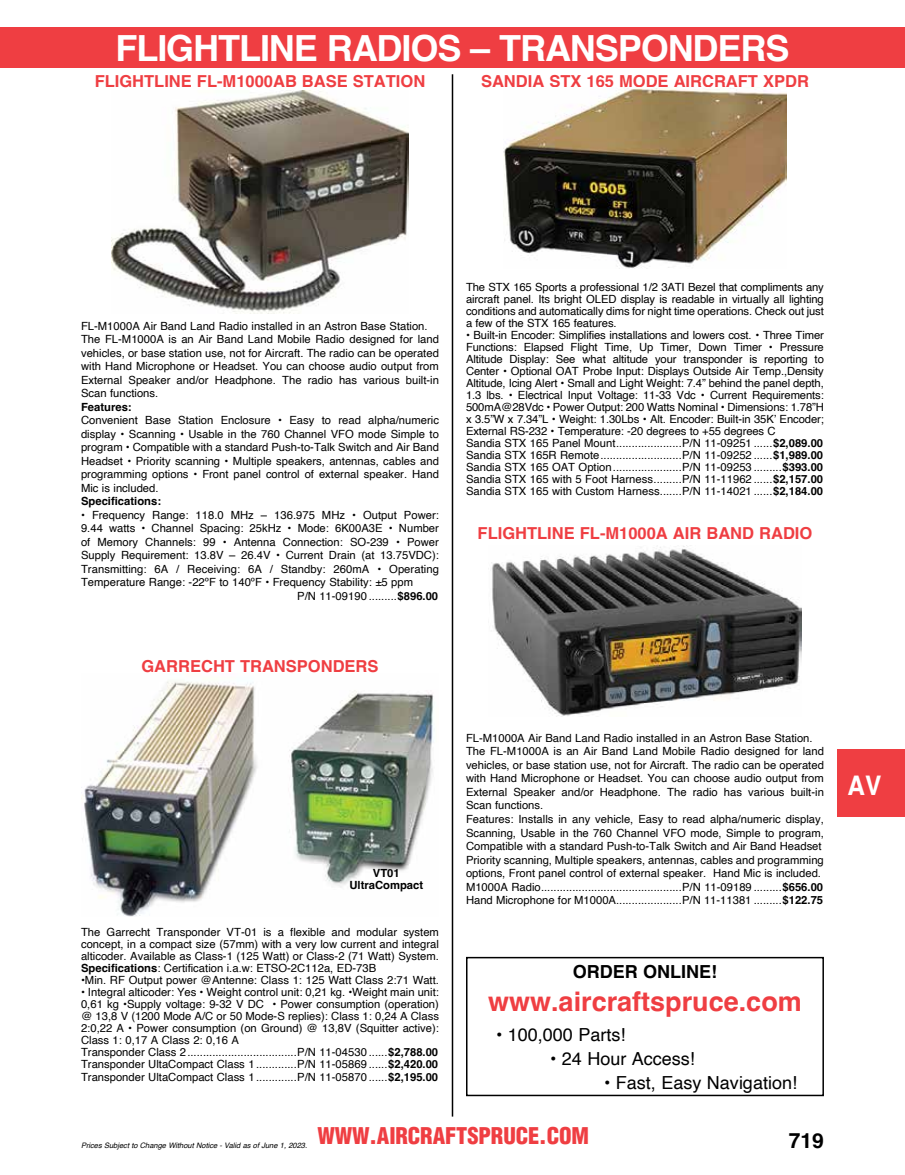
<style>
.page{position:relative;width:905px;height:1175px;background:#fff}
.page>*{position:absolute;margin:0;border:0;box-sizing:border-box;transform-origin:0 0}
.t1{font:700 36px "Helvetica";letter-spacing:-.03em;color:#fff}
.t2{font:700 27px "Helvetica";color:#ef3e42}
.t3{font:700 27px "Helvetica";color:#fff;scale:.9 1}
.t4{font:900 condensed 22.5px "Helvetica";letter-spacing:-.005em;color:#ef3e42}
.t5{font:700 21px "Helvetica";color:#000}
.t6{font:18px "Helvetica";color:#000}
.t7{font:700 18px "Helvetica";color:#000}
.t8{font:700 16.5px "Helvetica";color:#ef3e42}
.t9{font:11.25px/12px "Helvetica";color:#000}
.t10{font:700 11.25px/12px "Helvetica";color:#000;text-align:center}
.t11{font:italic 7.5px "Helvetica";color:#000}
.s1{font-weight:700}
</style>
<div class="page">
<div style="left:0;top:27px;width:904px;height:41px;background:#ef3e42"></div>
<div style="left:837px;top:749px;width:67px;height:68px;background:#ef3e42"></div>
<hr style="left:452px;top:74px;width:1px;height:1042px;background:#000">
<img style="left:111px;top:91px;width:297px;height:223px">
<img style="left:491px;top:545px;width:310px;height:171px">
<img style="left:504px;top:87px;width:282px;height:181px">
<img style="left:81px;top:681px;width:353px;height:235px">
<div style="left:466px;top:956px;width:358px;height:140px;border:2px solid #000"></div>
<h1 class="t1" style="left:115px;top:26px;width:675px">FLIGHTLINE RADIOS – TRANSPONDERS</h1>
<h3 class="t8" style="left:95px;top:71px;width:332px">FLIGHTLINE FL-M1000AB BASE STATION</h3>
<h3 class="t8" style="left:481px;top:71px;width:329px">SANDIA STX 165 MODE AIRCRAFT XPDR</h3>
<p class="t9" style="left:81px;top:319px;width:359px;line-height:13.5px">FL-M1000A Air Band Land Radio installed in an Astron Base Station.<br>The FL-M1000A is an Air Band Land Mobile Radio designed for land vehicles, or base station use, not for Aircraft. The radio can be operated with Hand Microphone or Headset. You can choose audio output from External Speaker and/or Headphone. The radio has various built-in Scan functions.</p>
<p class="t9" style="left:81px;top:400px;width:359px;line-height:13.5px"><span class="s1">Features:<br></span>Convenient Base Station Enclosure <span class="s1">•</span> Easy to read alpha/numeric display <span class="s1">•</span> Scanning <span class="s1">•</span> Usable in the 760 Channel VFO mode Simple to program <span class="s1">•</span> Compatible with a standard Push-to-Talk Switch and Air Band Headset <span class="s1">•</span> Priority scanning <span class="s1">•</span> Multiple speakers, antennas, cables and programming options <span class="s1">•</span> Front panel control of external speaker. Hand Mic is included.</p>
<p class="t10" style="left:81px;top:496px;width:82px">Specifications:</p>
<p class="t9" style="left:81px;top:509px;width:359px"><span class="s1">•</span> Frequency Range: 118.0 MHz – 136.975 MHz <span class="s1">•</span> Output Power:</p>
<p class="t9" style="left:81px;top:523px;width:359px">9.44 watts <span class="s1">•</span> Channel Spacing: 25kHz <span class="s1">•</span> Mode: 6K00A3E <span class="s1">•</span> Number</p>
<p class="t9" style="left:81px;top:536px;width:359px">of Memory Channels: 99 <span class="s1">•</span> Antenna Connection: SO-239 <span class="s1">•</span> Power</p>
<p class="t9" style="left:81px;top:550px;width:359px">Supply Requirement: 13.8V – 26.4V <span class="s1">•</span> Current Drain (at 13.75VDC):</p>
<p class="t9" style="left:81px;top:563px;width:359px">Transmitting: 6A / Receiving: 6A / Standby: 260mA <span class="s1">•</span> Operating</p>
<p class="t9" style="left:81px;top:577px;width:333px">Temperature Range: -22ºF to 140ºF <span class="s1">•</span> Frequency Stability: ±5 ppm</p>
<p class="t9" style="left:297px;top:590px;width:142px">P/N 11-09190 .........<span class="s1">$896.00</span></p>
<h3 class="t8" style="left:141px;top:656px;width:238px">GARRECHT TRANSPONDERS</h3>
<p class="t9" style="left:466px;top:281px;width:359px;text-align:justify">The STX 165 Sports a professional 1/2 3ATI Bezel that compliments any aircraft panel. Its bright OLED display is readable in virtually all lighting conditions and automatically dims for night time operations. Check out just a few of the STX 165 features.</p>
<p class="t9" style="left:466px;top:329px;width:359px">• Built-in Encoder: Simplifies installations and lowers cost. • Three Timer Functions: Elapsed Flight Time, Up Timer, Down Timer • Pressure Altitude Display: See what altitude your transponder is reporting to Center • Optional OAT Probe Input: Displays Outside Air Temp.,Density Altitude, Icing Alert • Small and Light Weight: 7.4” behind the panel depth, 1.3 lbs. • Electrical Input Voltage: 11-33 Vdc • Current Requirements:<br>500mA@28Vdc • Power Output: 200 Watts Nominal • Dimensions: 1.78”H x 3.5”W x 7.34”L • Weight: 1.30Lbs • Alt. Encoder: Built-in 35K’ Encoder; External RS-232 • Temperature: -20 degrees to +55 degrees C<br>Sandia STX 165 Panel Mount.....................P/N 11-09251 ......<span class="s1">$2,089.00<br></span>Sandia STX 165R Remote..........................P/N 11-09252 ......<span class="s1">$1,989.00<br></span>Sandia STX 165 OAT Option......................P/N 11-09253 .........<span class="s1">$393.00<br></span>Sandia STX 165 with 5 Foot Harness.........P/N 11-11962 ......<span class="s1">$2,157.00<br></span>Sandia STX 165 with Custom Harness.......P/N 11-14021 ......<span class="s1">$2,184.00</span></p>
<h3 class="t8" style="left:477px;top:523px;width:336px">FLIGHTLINE FL-M1000A AIR BAND RADIO</h3>
<p class="t10" style="left:349px;top:868px;width:75px">VT01<br>UltraCompact</p>
<p class="t9" style="left:81px;top:926px;width:359px;text-align:justify">The Garrecht Transponder VT-01 is a flexible and modular system concept, in a compact size (57mm) with a very low current and integral alticoder. Available as Class-1 (125 Watt) or Class-2 (71 Watt) System.<br><span class="s1">Specifications</span>: Certification i.a.w: ETSO-2C112a, ED-73B</p>
<p class="t9" style="left:81px;top:974px;width:359px">•Min. RF Output power @Antenne: Class 1: 125 Watt Class 2:71 Watt.</p>
<p class="t9" style="left:81px;top:986px;width:359px">• Integral alticoder: Yes • Weight control unit: 0,21 kg. •Weight main unit:<br>0,61 kg •Supply voltage: 9-32 V DC • Power consumption (operation) @ 13,8 V (1200 Mode A/C or 50 Mode-S replies): Class 1: 0,24 A Class 2:0,22 A • Power consumption (on Ground) @ 13,8V (Squitter active):<br>Class 1: 0,17 A Class 2: 0,16 A<br>Transponder Class 2...................................P/N 11-04530 ......<span class="s1">$2,788.00<br></span>Transponder UltaCompact Class 1.............P/N 11-05869 ......<span class="s1">$2,420.00<br></span>Transponder UltaCompact Class 1.............P/N 11-05870 ......<span class="s1">$2,195.00</span></p>
<p class="t9" style="left:466px;top:731px;width:359px;line-height:13.5px">FL-M1000A Air Band Land Radio installed in an Astron Base Station.<br>The FL-M1000A is an Air Band Land Mobile Radio designed for land vehicles, or base station use, not for Aircraft. The radio can be operated with Hand Microphone or Headset. You can choose audio output from External Speaker and/or Headphone. The radio has various built-in Scan functions.<br>Features: Installs in any vehicle, Easy to read alpha/numeric display, Scanning, Usable in the 760 Channel VFO mode, Simple to program, Compatible with a standard Push-to-Talk Switch and Air Band Headset Priority scanning, Multiple speakers, antennas, cables and programming options, Front panel control of external speaker. Hand Mic is included.<br>M1000A Radio.............................................P/N 11-09189 .........<span class="s1">$656.00<br></span>Hand Microphone for M1000A.....................P/N 11-11381 .........<span class="s1">$122.75</span></p>
<h3 class="t7" style="left:572px;top:960px;width:146px">ORDER ONLINE!</h3>
<h2 class="t2" style="left:488px;top:984px;width:315px">www.aircraftspruce.com</h2>
<h3 class="t6" style="left:496px;top:1020px;width:131px">• 100,000 Parts!</h3>
<h3 class="t6" style="left:550px;top:1044px;width:146px">• 24 Hour Access!</h3>
<h3 class="t6" style="left:604px;top:1068px;width:194px">• Fast, Easy Navigation!</h3>
<p class="t11" style="left:81px;top:1139px;width:227px">Prices Subject to Change Without Notice - Valid as of June 1, 2023.</p>
<h3 class="t4" style="left:317px;top:1121px;width:273px">WWW.AIRCRAFTSPRUCE.COM</h3>
<h3 class="t5" style="left:788px;top:1128px;width:37px">719</h3>
<h2 class="t3" style="left:847px;top:769px;width:39px">AV</h2>
</div>
